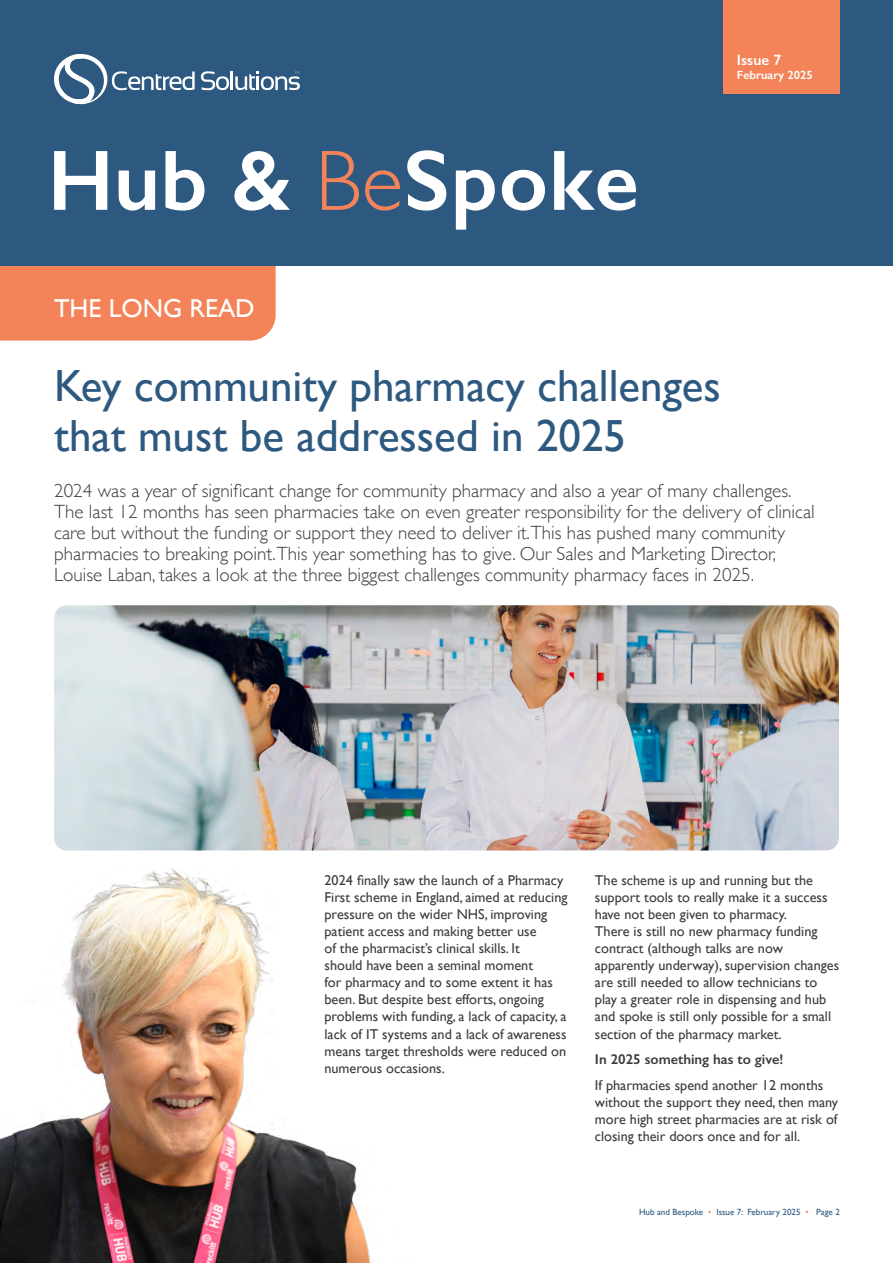
<style>
.page{position:relative;width:893px;height:1263px;background:#fff}
.page>*{position:absolute;margin:0;border:0;box-sizing:border-box;transform-origin:0 0}
.t1{font:45px/49.5px "Gill Sans";color:#2d5980}
.t2{font:25.95px "Gill Sans";color:#fff}
.t3{font:300 19.2px/21px "Gill Sans";color:#3c3c3b}
.t4{font:600 15px "Gill Sans";color:#fff}
.t5{font:14.25px/17.1px "Gill Sans";color:#3c3c3b}
.t6{font:600 14.25px "Gill Sans";color:#3c3c3b}
.t7{font:600 12px "Gill Sans";color:#fff}
.t8{font:9px "Gill Sans";color:#2d5980}
.s1{color:#f48359}
</style>
<div class="page">
<img style="left:0;top:868px;width:373px;height:395px">
<div style="left:0;top:266px;width:276px;height:75px;background:#f48359"></div>
<div style="left:0;top:0;width:893px;height:266px;background:#2d5980"></div>
<svg style="left:407px;top:150px;width:229px;height:80px"></svg>
<svg style="left:322px;top:151px;width:78px;height:60px"></svg>
<svg style="left:54px;top:151px;width:236px;height:60px"></svg>
<svg style="left:54px;top:54px;width:141px;height:51px"></svg>
<svg style="left:201px;top:71px;width:99px;height:19px"></svg>
<div style="left:723px;top:0;width:117px;height:94px;background:#f48359"></div>
<img style="left:54px;top:605px;width:785px;height:245px">
<h2 class="t2" style="left:54px;top:293px;width:202px">THE LONG READ</h2>
<p class="t4" style="left:737px;top:51px;width:46px">Issue 7</p>
<p class="t7" style="left:737px;top:68px;width:77px">February 2025</p>
<h1 class="t1" style="left:54px;top:361px;width:668px">Key community pharmacy challenges that must be addressed in 2025</h1>
<p class="t3" style="left:54px;top:479px;width:762px">2024 was a year of significant change for community pharmacy and also a year of many challenges.<br>The last 12 months has seen pharmacies take on even greater responsibility for the delivery of clinical care but without the funding or support they need to deliver it.This has pushed many community pharmacies to breaking point.This year something has to give. Our Sales and Marketing Director, Louise Laban, takes a look at the three biggest challenges community pharmacy faces in 2025.</p>
<p class="t5" style="left:325px;top:871px;width:245px">2024 finally saw the launch of a Pharmacy First scheme in England, aimed at reducing pressure on the wider NHS, improving patient access and making better use<br>of the pharmacist’s clinical skills. It<br>should have been a seminal moment<br>for pharmacy and to some extent it has been. But despite best efforts, ongoing problems with funding, a lack of capacity, a lack of IT systems and a lack of awareness means target thresholds were reduced on numerous occasions.</p>
<p class="t5" style="left:595px;top:871px;width:246px">The scheme is up and running but the support tools to really make it a success have not been given to pharmacy.<br>There is still no new pharmacy funding contract (although talks are now apparently underway), supervision changes are still needed to allow technicians to play a greater role in dispensing and hub and spoke is still only possible for a small section of the pharmacy market.</p>
<p class="t6" style="left:595px;top:1051px;width:190px">In 2025 something has to give!</p>
<p class="t5" style="left:595px;top:1076px;width:245px">If pharmacies spend another 12 months without the support they need, then many more high street pharmacies are at risk of closing their doors once and for all.</p>
<p class="t8" style="left:639px;top:1207px;width:202px">Hub and Bespoke <span class="s1">•</span> Issue 7: February 2025 <span class="s1">•</span> Page 2</p>
</div>
